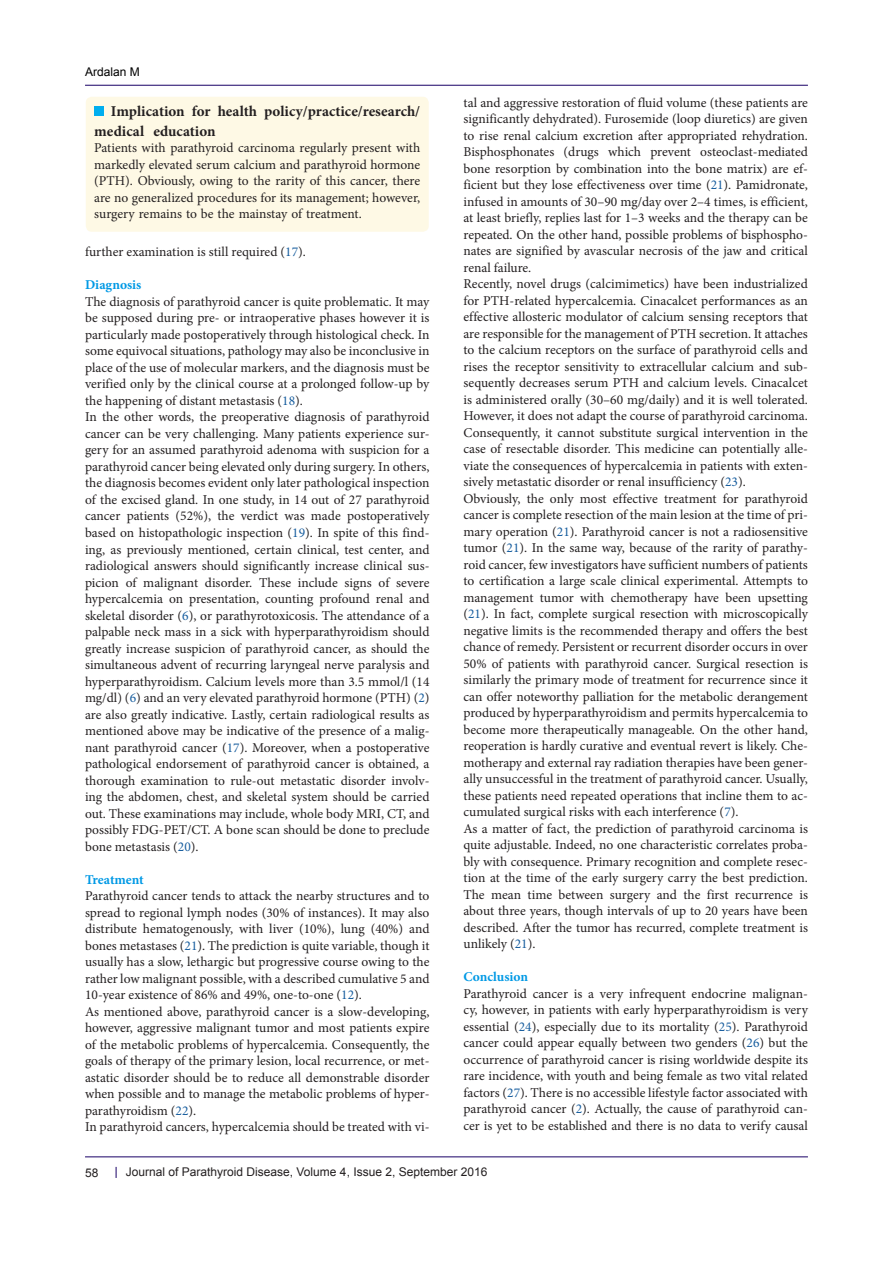
<style>
.page{position:relative;width:893px;height:1263px;background:#fff}
.page>*{position:absolute;margin:0;border:0;box-sizing:border-box;transform-origin:0 0}
.t1{font:700 15px/19.5px "Minion Pro";color:#231f20}
.t2{font:13.5px/16.5px "Minion Pro";color:#231f20;text-align:justify}
.t3{font:700 13.5px "Minion Pro";color:#0099e5}
.t4{font:12px "Arial";color:#231f20}
.t5{font:12px "Arial";color:#000001}
.s1{color:#175d9e}
</style>
<div class="page">
<hr style="left:85px;top:1156px;width:723px;height:1px;background:#190066">
<hr style="left:85px;top:85px;width:723px;height:1px;background:#190066">
<div style="left:86px;top:97px;width:343px;height:135px;background:#fef9e5;border-radius:6px"></div>
<div style="left:94px;top:107px;width:9px;height:9px;background:#00aeef"></div>
<p class="t5" style="left:85px;top:64px;width:56px">Ardalan M</p>
<p class="t1" style="left:94px;top:101px;width:327px;text-indent:17px">Implication for health policy/practice/research/ medical education</p>
<p class="t2" style="left:94px;top:140px;width:327px">Patients with parathyroid carcinoma regularly present with markedly elevated serum calcium and parathyroid hormone (PTH). Obviously, owing to the rarity of this cancer, there are no generalized procedures for its management; however, surgery remains to be the mainstay of treatment.</p>
<p class="t2" style="left:85px;top:244px;width:222px">further examination is still required (<span class="s1">17</span>).</p>
<p class="t3" style="left:85px;top:276px;width:58px">Diagnosis</p>
<p class="t2" style="left:85px;top:293px;width:346px">The diagnosis of parathyroid cancer is quite problematic. It may be supposed during pre- or intraoperative phases however it is particularly made postoperatively through histological check. In some equivocal situations, pathology may also be inconclusive in place of the use of molecular markers, and the diagnosis must be verified only by the clinical course at a prolonged follow-up by the happening of distant metastasis (<span class="s1">18</span>).</p>
<p class="t2" style="left:85px;top:409px;width:346px">In the other words, the preoperative diagnosis of parathyroid cancer can be very challenging. Many patients experience sur&shy;gery for an assumed parathyroid adenoma with suspicion for a parathyroid cancer being elevated only during surgery. In others, the diagnosis becomes evident only later pathological inspection of the excised gland. In one study, in 14 out of 27 parathyroid cancer patients (52%), the verdict was made postoperatively based on histopathologic inspection (<span class="s1">19</span>). In spite of this find&shy;ing, as previously mentioned, certain clinical, test center, and radiological answers should significantly increase clinical sus&shy;picion of malignant disorder. These include signs of severe hypercalcemia on presentation, counting profound renal and skeletal disorder (<span class="s1">6</span>), or parathyrotoxicosis. The attendance of a palpable neck mass in a sick with hyperparathyroidism should greatly increase suspicion of parathyroid cancer, as should the simultaneous advent of recurring laryngeal nerve paralysis and hyperparathyroidism. Calcium levels more than 3.5 mmol/l (14 mg/dl) (<span class="s1">6</span>) and an very elevated parathyroid hormone (PTH) (<span class="s1">2</span>) are also greatly indicative. Lastly, certain radiological results as mentioned above may be indicative of the presence of a malig&shy;nant parathyroid cancer (<span class="s1">17</span>). Moreover, when a postoperative pathological endorsement of parathyroid cancer is obtained, a thorough examination to rule-out metastatic disorder involv&shy;ing the abdomen, chest, and skeletal system should be carried out. These examinations may include, whole body MRI, CT, and possibly FDG-PET/CT. A bone scan should be done to preclude bone metastasis (<span class="s1">20</span>).</p>
<p class="t3" style="left:85px;top:870px;width:60px">Treatment</p>
<p class="t2" style="left:85px;top:887px;width:346px">Parathyroid cancer tends to attack the nearby structures and to spread to regional lymph nodes (30% of instances). It may also distribute hematogenously, with liver (10%), lung (40%) and bones metastases (<span class="s1">21</span>). The prediction is quite variable, though it usually has a slow, lethargic but progressive course owing to the rather low malignant possible, with a described cumulative 5 and 10-year existence of 86% and 49%, one-to-one (<span class="s1">12</span>).</p>
<p class="t2" style="left:85px;top:1003px;width:346px">As mentioned above, parathyroid cancer is a slow-developing, however, aggressive malignant tumor and most patients expire of the metabolic problems of hypercalcemia. Consequently, the goals of therapy of the primary lesion, local recurrence, or met&shy;astatic disorder should be to reduce all demonstrable disorder when possible and to manage the metabolic problems of hyper&shy;parathyroidism (<span class="s1">22</span>).</p>
<p class="t2" style="left:85px;top:1118px;width:346px">In parathyroid cancers, hypercalcemia should be treated with vi-</p>
<p class="t2" style="left:463px;top:94px;width:346px">tal and aggressive restoration of fluid volume (these patients are significantly dehydrated). Furosemide (loop diuretics) are given to rise renal calcium excretion after appropriated rehydration.<br>Bisphosphonates (drugs which prevent osteoclast-mediated bone resorption by combination into the bone matrix) are ef&shy;ficient but they lose effectiveness over time (<span class="s1">21</span>). Pamidronate, infused in amounts of 30–90 mg/day over 2–4 times, is efficient, at least briefly, replies last for 1–3 weeks and the therapy can be repeated. On the other hand, possible problems of bisphospho&shy;nates are signified by avascular necrosis of the jaw and critical renal failure.</p>
<p class="t2" style="left:463px;top:276px;width:346px">Recently, novel drugs (calcimimetics) have been industrialized for PTH-related hypercalcemia. Cinacalcet performances as an effective allosteric modulator of calcium sensing receptors that are responsible for the management of PTH secretion. It attaches to the calcium receptors on the surface of parathyroid cells and rises the receptor sensitivity to extracellular calcium and sub&shy;sequently decreases serum PTH and calcium levels. Cinacalcet is administered orally (30–60 mg/daily) and it is well tolerated.<br>However, it does not adapt the course of parathyroid carcinoma.<br>Consequently, it cannot substitute surgical intervention in the case of resectable disorder. This medicine can potentially alle&shy;viate the consequences of hypercalcemia in patients with exten&shy;sively metastatic disorder or renal insufficiency (<span class="s1">23</span>).</p>
<p class="t2" style="left:463px;top:490px;width:346px">Obviously, the only most effective treatment for parathyroid cancer is complete resection of the main lesion at the time of pri&shy;mary operation (<span class="s1">21</span>). Parathyroid cancer is not a radiosensitive tumor (<span class="s1">21</span>). In the same way, because of the rarity of parathy&shy;roid cancer, few investigators have sufficient numbers of patients to certification a large scale clinical experimental. Attempts to management tumor with chemotherapy have been upsetting (<span class="s1">21</span>). In fact, complete surgical resection with microscopically negative limits is the recommended therapy and offers the best chance of remedy. Persistent or recurrent disorder occurs in over 50% of patients with parathyroid cancer. Surgical resection is similarly the primary mode of treatment for recurrence since it can offer noteworthy palliation for the metabolic derangement produced by hyperparathyroidism and permits hypercalcemia to become more therapeutically manageable. On the other hand, reoperation is hardly curative and eventual revert is likely. Che&shy;motherapy and external ray radiation therapies have been gener&shy;ally unsuccessful in the treatment of parathyroid cancer. Usually, these patients need repeated operations that incline them to ac&shy;cumulated surgical risks with each interference (<span class="s1">7</span>).</p>
<p class="t2" style="left:463px;top:820px;width:346px">As a matter of fact, the prediction of parathyroid carcinoma is quite adjustable. Indeed, no one characteristic correlates proba&shy;bly with consequence. Primary recognition and complete resec&shy;tion at the time of the early surgery carry the best prediction.<br>The mean time between surgery and the first recurrence is about three years, though intervals of up to 20 years have been described. After the tumor has recurred, complete treatment is unlikely (<span class="s1">21</span>).</p>
<p class="t3" style="left:463px;top:967px;width:66px">Conclusion</p>
<p class="t2" style="left:463px;top:985px;width:346px">Parathyroid cancer is a very infrequent endocrine malignan&shy;cy, however, in patients with early hyperparathyroidism is very essential (<span class="s1">24</span>), especially due to its mortality (<span class="s1">25</span>). Parathyroid cancer could appear equally between two genders (<span class="s1">26</span>) but the occurrence of parathyroid cancer is rising worldwide despite its rare incidence, with youth and being female as two vital related factors (<span class="s1">27</span>). There is no accessible lifestyle factor associated with parathyroid cancer (<span class="s1">2</span>). Actually, the cause of parathyroid can&shy;cer is yet to be established and there is no data to verify causal</p>
<p class="t4" style="left:85px;top:1164px;width:15px">58</p>
<p class="t4" style="left:126px;top:1163px;width:363px">Journal of Parathyroid Disease, Volume 4, Issue 2, September 2016</p>
</div>
